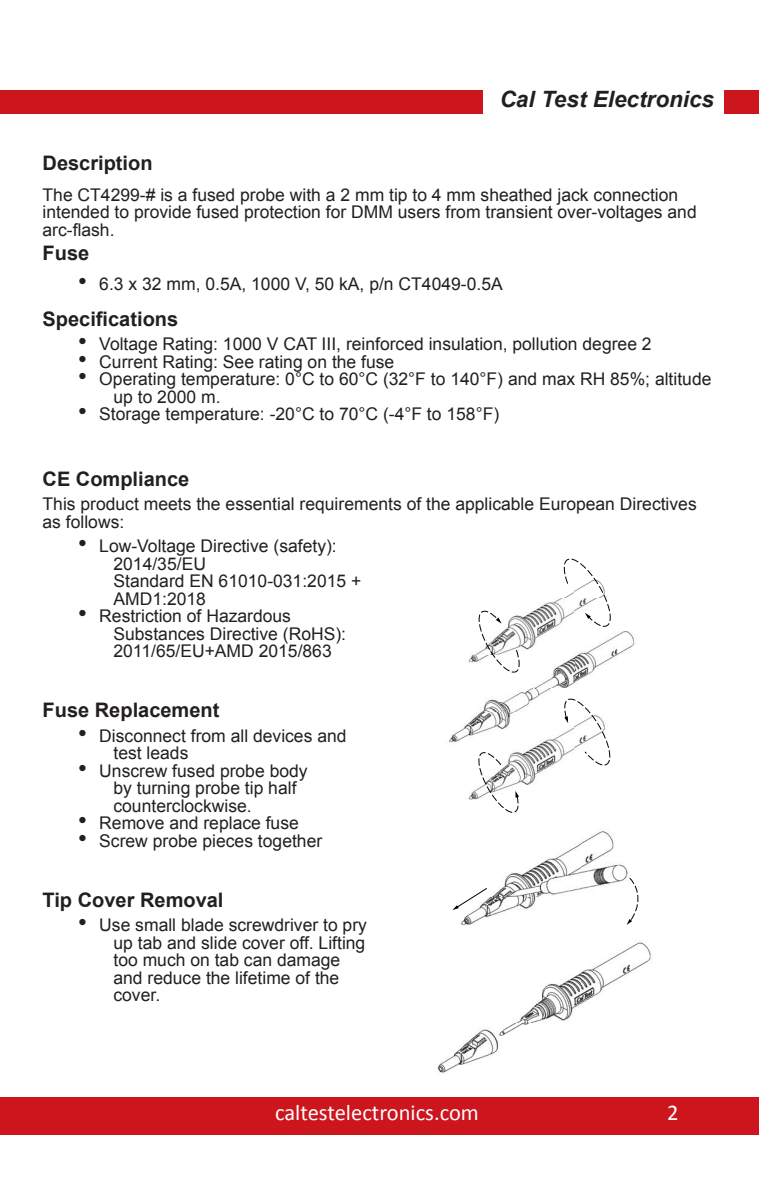
<style>
.page{position:relative;width:759px;height:1177px;background:#fff}
.page>*{position:absolute;margin:0;border:0;box-sizing:border-box;transform-origin:0 0}
.t1{font:22.5px "Calibri";color:#fff}
.t2{font:italic 700 22.5px "Arial";color:#231f20}
.t3{font:700 20px "Arial";color:#231f20}
.t4{font:17.5px/17.5px "Arial";color:#231f20}
.s1{font-size:25px}
</style>
<div class="page">
<div style="left:0;top:1097px;width:758px;height:37px;background:#cd151d"></div>
<div style="left:0;top:90px;width:482px;height:23px;background:#cd151d"></div>
<div style="left:724px;top:90px;width:34px;height:23px;background:#cd151d"></div>
<img style="left:468px;top:598px;width:106px;height:90px">
<img style="left:574px;top:631px;width:61px;height:52px">
<svg style="left:476px;top:609px;width:44px;height:66px"></svg>
<svg style="left:562px;top:558px;width:49px;height:71px"></svg>
<img style="left:449px;top:688px;width:114px;height:121px">
<svg style="left:476px;top:750px;width:42px;height:63px"></svg>
<svg style="left:563px;top:698px;width:48px;height:68px"></svg>
<img style="left:437px;top:1029px;width:66px;height:44px">
<img style="left:503px;top:988px;width:100px;height:47px">
<img style="left:461px;top:831px;width:190px;height:157px">
<svg style="left:626px;top:877px;width:14px;height:47px"></svg>
<svg style="left:452px;top:887px;width:35px;height:23px"></svg>
<p class="t2" style="left:499px;top:85px;width:216px">Cal Test Electronics</p>
<p class="t3" style="left:43px;top:150px;width:112px">Description</p>
<p class="t4" style="left:43px;top:186px;width:655px">The CT4299-# is a fused probe with a 2 mm tip to 4 mm sheathed jack connection intended to provide fused protection for DMM users from transient over-voltages and arc-flash.</p>
<p class="t3" style="left:43px;top:240px;width:48px">Fuse</p>
<p class="t4" style="left:78px;top:276px;width:426px"><span class="s1">•</span> 6.3 x 32 mm, 0.5A, 1000 V, 50 kA, p/n CT4049-0.5A</p>
<p class="t3" style="left:43px;top:305px;width:137px">Specifications</p>
<p class="t4" style="left:78px;top:335px;width:575px"><span class="s1">•</span> Voltage Rating: 1000 V CAT III, reinforced insulation, pollution degree 2</p>
<p class="t4" style="left:78px;top:353px;width:317px"><span class="s1">•</span> Current Rating: See rating on the fuse</p>
<p class="t4" style="left:113px;top:370px;width:599px;text-indent:-35px"><span class="s1">•</span> Operating temperature: 0°C to 60°C (32°F to 140°F) and max RH 85%; altitude up to 2000 m.</p>
<p class="t4" style="left:78px;top:405px;width:422px"><span class="s1">•</span> Storage temperature: -20°C to 70°C (-4°F to 158°F)</p>
<p class="t3" style="left:43px;top:465px;width:148px">CE Compliance</p>
<p class="t4" style="left:43px;top:495px;width:655px">This product meets the essential requirements of the applicable European Directives as follows:</p>
<p class="t4" style="left:113px;top:537px;width:249px;text-indent:-35px"><span class="s1">•</span> Low-Voltage Directive (safety):<br>2014/35/EU<br>Standard EN 61010-031:2015 +<br>AMD1:2018</p>
<p class="t4" style="left:113px;top:607px;width:234px;text-indent:-35px"><span class="s1">•</span> Restriction of Hazardous<br>Substances Directive (RoHS):<br>2011/65/EU+AMD 2015/863</p>
<p class="t3" style="left:43px;top:696px;width:178px">Fuse Replacement</p>
<p class="t4" style="left:113px;top:727px;width:234px;text-indent:-35px"><span class="s1">•</span> Disconnect from all devices and test leads</p>
<p class="t4" style="left:113px;top:762px;width:195px;text-indent:-35px"><span class="s1">•</span> Unscrew fused probe body by turning probe tip half counterclockwise.</p>
<p class="t4" style="left:78px;top:814px;width:222px"><span class="s1">•</span> Remove and replace fuse</p>
<p class="t4" style="left:78px;top:832px;width:245px"><span class="s1">•</span> Screw probe pieces together</p>
<p class="t3" style="left:43px;top:886px;width:182px">Tip Cover Removal</p>
<p class="t4" style="left:113px;top:916px;width:255px;text-indent:-35px"><span class="s1">•</span> Use small blade screwdriver to pry up tab and slide cover off. Lifting too much on tab can damage and reduce the lifetime of the cover.</p>
<p class="t1" style="left:275px;top:1098px;width:205px">caltestelectronics.com</p>
<p class="t1" style="left:667px;top:1098px;width:13px">2</p>
</div>
